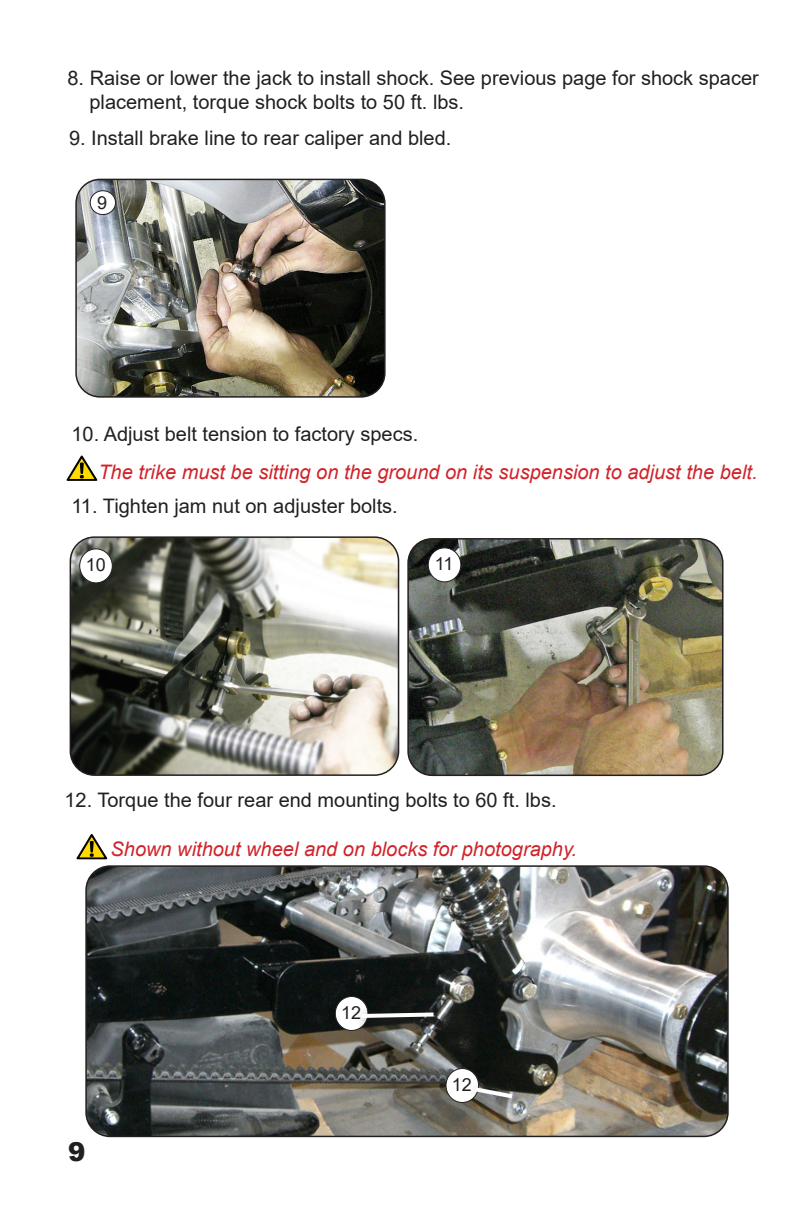
<style>
.page{position:relative;width:792px;height:1224px;background:#fff}
.page>*{position:absolute;margin:0;border:0;box-sizing:border-box;transform-origin:0 0}
.Paragraph_Style_2{font:900 26px "Arial";color:#231f20}
.Paragraph_Style_2-2{font:20px/24px "Arial";color:#231f20}
.Paragraph_Style_2-3{font:italic 20px "Arial";color:#d1232a}
.Paragraph_Style_2-4{font:18px "Arial";color:#231f20}
</style>
<div class="page">
<img style="left:78px;top:179px;width:305px;height:216px">
<div style="left:75px;top:179px;width:311px;height:219px;border:2px solid #231f20;border-radius:24px"></div>
<svg style="left:67px;top:456px;width:30px;height:25px"></svg>
<svg style="left:76px;top:834px;width:31px;height:25px"></svg>
<img style="left:70px;top:539px;width:329px;height:236px">
<div style="left:70px;top:536px;width:329px;height:240px;border:2px solid #231f20;border-radius:24px"></div>
<div style="left:80px;top:549px;width:32px;height:34px;background:#fff;border-radius:50%"></div>
<div style="left:79px;top:548px;width:34px;height:35px;border:1px solid #231f20;border-radius:50%"></div>
<div style="left:90px;top:191px;width:25px;height:24px;background:#fff;border-radius:50%"></div>
<div style="left:90px;top:190px;width:26px;height:25px;border:1px solid #231f20;border-radius:50%"></div>
<img style="left:410px;top:541px;width:311px;height:234px">
<div style="left:407px;top:538px;width:317px;height:238px;border:2px solid #231f20;border-radius:24px"></div>
<div style="left:428px;top:548px;width:33px;height:34px;background:#fff;border-radius:50%"></div>
<div style="left:428px;top:547px;width:33px;height:35px;border:1px solid #231f20;border-radius:50%"></div>
<img style="left:88px;top:868px;width:638px;height:268px">
<div style="left:85px;top:865px;width:644px;height:272px;border:2px solid #231f20;border-radius:24px"></div>
<div style="left:335px;top:996px;width:33px;height:34px;background:#fff;border-radius:50%"></div>
<div style="left:335px;top:996px;width:33px;height:35px;border:1px solid #231f20;border-radius:50%"></div>
<div style="left:446px;top:1068px;width:33px;height:34px;background:#fff;border-radius:50%"></div>
<div style="left:445px;top:1068px;width:34px;height:35px;border:1px solid #231f20;border-radius:50%"></div>
<div style="left:354px;top:1005px;width:93px;height:27px;background:#231f20;opacity:.75"></div>
<svg style="left:357px;top:1010px;width:81px;height:10px"></svg>
<div style="left:468px;top:1080px;width:57px;height:31px;background:#231f20;opacity:.75"></div>
<svg style="left:471px;top:1085px;width:46px;height:16px"></svg>
<p class="Paragraph_Style_2-2" style="left:90px;top:65px;width:671px;text-indent:-22px">8. Raise or lower the jack to install shock. See previous page for shock spacer placement, torque shock bolts to 50 ft. lbs.</p>
<p class="Paragraph_Style_2-2" style="left:69px;top:126px;width:384px">9. Install brake line to rear caliper and bled.</p>
<p class="Paragraph_Style_2-4" style="left:97px;top:190px;width:12px">9</p>
<p class="Paragraph_Style_2-2" style="left:71px;top:422px;width:348px">10. Adjust belt tension to factory specs.</p>
<p class="Paragraph_Style_2-3" style="left:98px;top:459px;width:661px">The trike must be sitting on the ground on its suspension to adjust the belt.</p>
<p class="Paragraph_Style_2-2" style="left:71px;top:493px;width:328px">11. Tighten jam nut on adjuster bolts.</p>
<p class="Paragraph_Style_2-4" style="left:86px;top:553px;width:22px">10</p>
<p class="Paragraph_Style_2-4" style="left:435px;top:552px;width:20px">11</p>
<p class="Paragraph_Style_2-2" style="left:64px;top:787px;width:494px">12. Torque the four rear end mounting bolts to 60 ft. lbs.</p>
<p class="Paragraph_Style_2-3" style="left:111px;top:836px;width:468px">Shown without wheel and on blocks for photography.</p>
<p class="Paragraph_Style_2" style="left:68px;top:1133px;width:19px">9</p>
<p class="Paragraph_Style_2-4" style="left:341px;top:1000px;width:22px">12</p>
<p class="Paragraph_Style_2-4" style="left:452px;top:1072px;width:22px">12</p>
</div>
